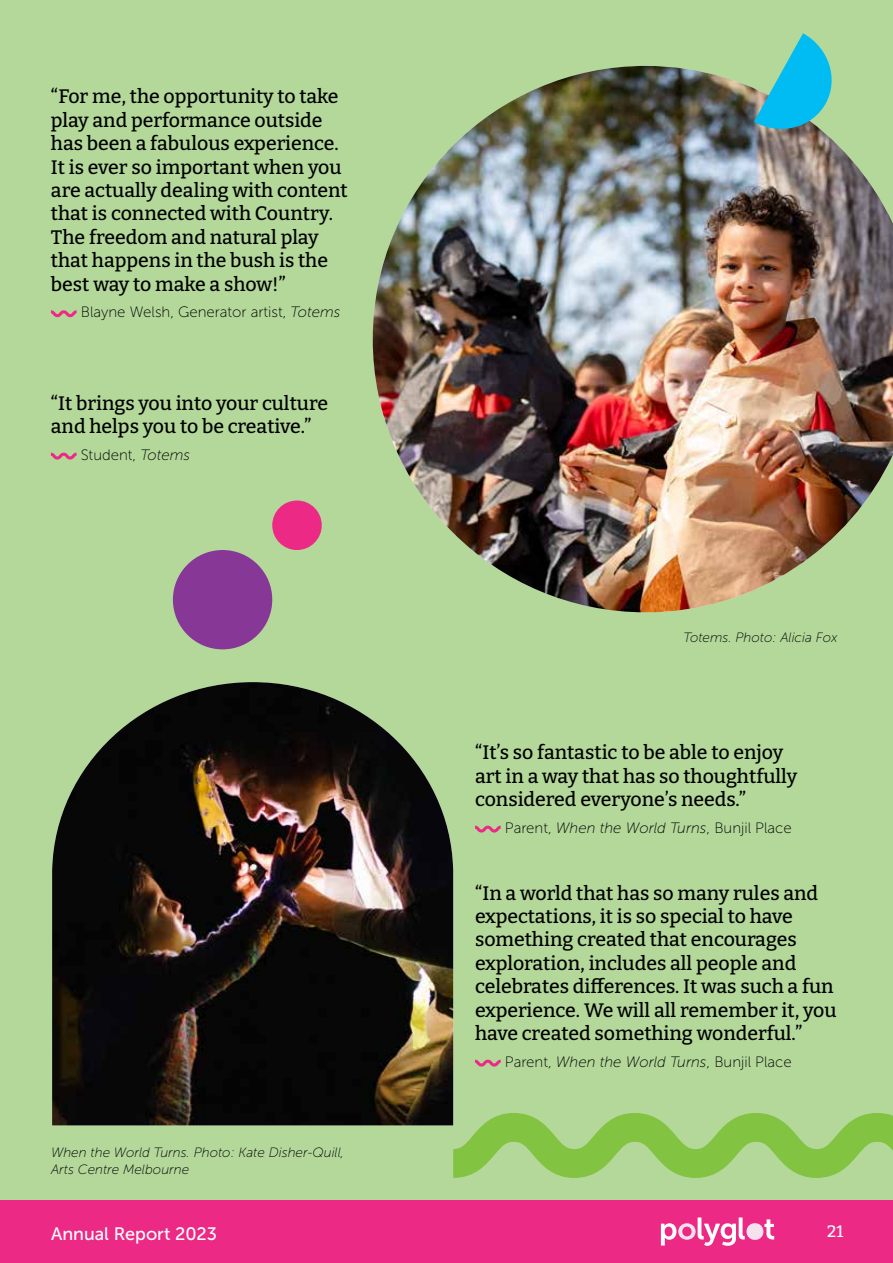
<style>
.page{position:relative;width:893px;height:1263px;background:#fff}
.page>*{position:absolute;margin:0;border:0;box-sizing:border-box;transform-origin:0 0}
.t1{font:100 19.5px/23.4px "Bitter";color:#000}
.Body_Copy{font:18px "Museo Sans 500";color:#fff}
.Body_Copy-2{font:100 16.5px "Bitter";color:#fff}
.t2{font:15px "Museo Sans 100";color:#000}
.Image_Caption{font:italic 13.5px/16.2px "Museo Sans 100";color:#000}
.s1{font-style:italic}
</style>
<div class="page">
<div style="left:0;top:1199px;width:893px;height:64px;background:#ed2986"></div>
<div style="left:0;top:0;width:893px;height:1199px;background:#b3d89a"></div>
<img style="left:52px;top:682px;width:401px;height:443px">
<img style="left:373px;top:66px;width:520px;height:546px">
<div style="left:272px;top:500px;width:50px;height:50px;background:#ed2986;border-radius:50%"></div>
<svg style="left:453px;top:1113px;width:440px;height:65px"></svg>
<svg style="left:754px;top:33px;width:85px;height:103px"></svg>
<div style="left:173px;top:550px;width:99px;height:99px;background:#873795;border-radius:50%"></div>
<svg style="left:51px;top:310px;width:26px;height:7px"></svg>
<svg style="left:475px;top:826px;width:26px;height:6px"></svg>
<svg style="left:661px;top:1217px;width:113px;height:29px"></svg>
<svg style="left:51px;top:453px;width:26px;height:6px"></svg>
<svg style="left:475px;top:1060px;width:26px;height:6px"></svg>
<p class="t1" style="left:51px;top:84px;width:298px">“For me, the opportunity to take play and performance outside has been a fabulous experience.<br>It is ever so important when you are actually dealing with content that is connected with Country.<br>The freedom and natural play that happens in the bush is the best way to make a show!”</p>
<p class="t2" style="left:81px;top:304px;width:261px">Blayne Welsh, Generator artist, <span class="s1">Totems</span></p>
<p class="t1" style="left:51px;top:391px;width:279px">“It brings you into your culture and helps you to be creative.”</p>
<p class="t2" style="left:81px;top:446px;width:111px">Student, <span class="s1">Totems</span></p>
<p class="Image_Caption" style="left:51px;top:1145px;width:295px">When the World Turns. Photo: Kate Disher-Quill,<br>Arts Centre Melbourne</p>
<p class="Image_Caption" style="left:684px;top:629px;width:155px">Totems. Photo: Alicia Fox</p>
<p class="t1" style="left:475px;top:740px;width:324px">“It’s so fantastic to be able to enjoy art in a way that has so thoughtfully considered everyone’s needs.”</p>
<p class="t2" style="left:505px;top:819px;width:288px">Parent, <span class="s1">When the World Turns</span>, Bunjil Place</p>
<p class="t1" style="left:475px;top:881px;width:363px">“In a world that has so many rules and expectations, it is so special to have something created that encourages exploration, includes all people and celebrates differences. It was such a fun experience. We will all remember it, you have created something wonderful.”</p>
<p class="t2" style="left:505px;top:1053px;width:288px">Parent, <span class="s1">When the World Turns</span>, Bunjil Place</p>
<p class="Body_Copy" style="left:51px;top:1223px;width:168px">Annual Report 2023</p>
<p class="Body_Copy-2" style="left:827px;top:1220px;width:17px">21</p>
</div>
